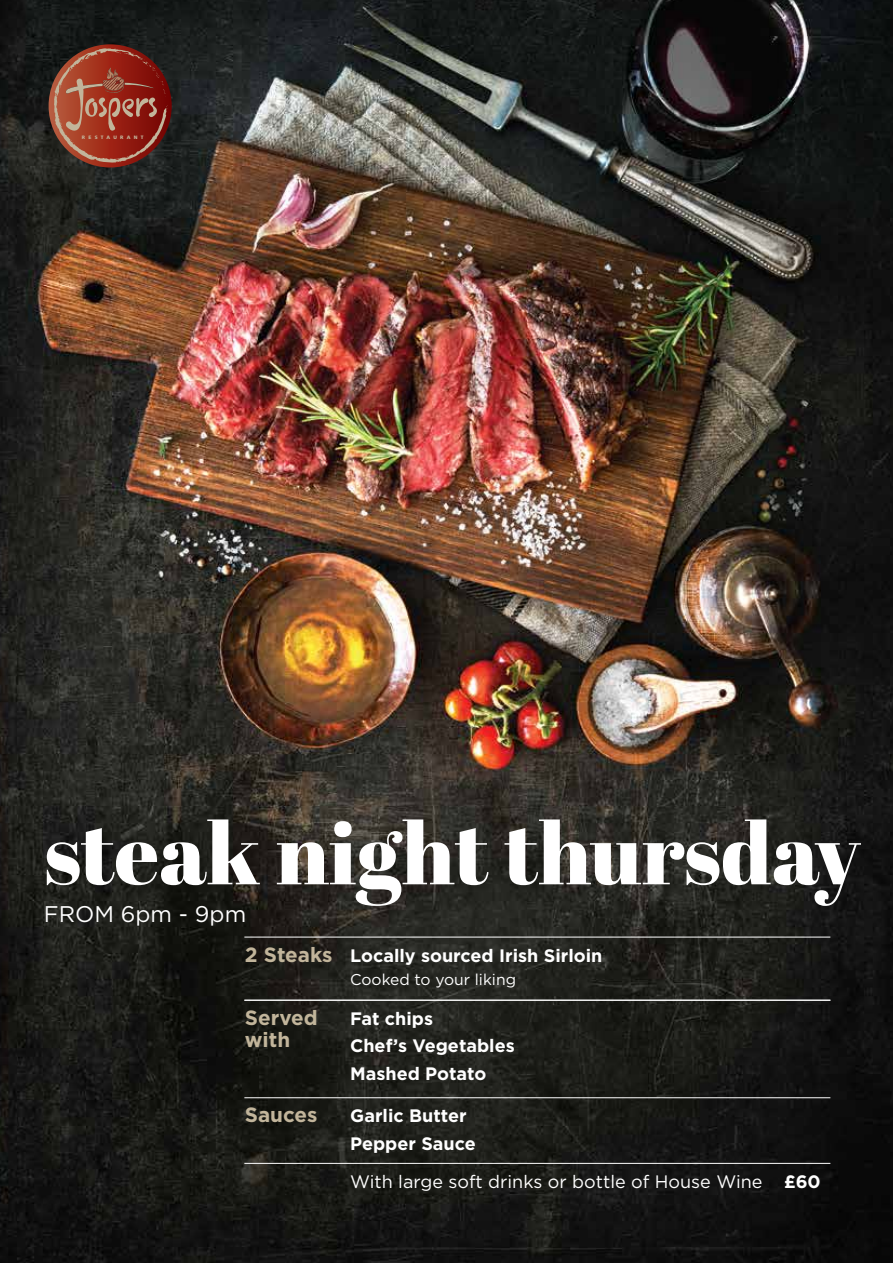
<style>
.page{position:relative;width:893px;height:1263px;background:#fff}
.page>*{position:absolute;margin:0;border:0;box-sizing:border-box;transform-origin:0 0}
.t1{font:86.4px "Abril Fatface";color:#fff}
.t2{font:22.65px "Gotham";color:#fff}
.t3{font:700 20.55px/22.5px "Gotham";color:#c2b59b}
.t4{font:700 18px/27.5px "Gotham";color:#fff}
.t5{font:18px "Gotham";color:#fff}
.t6{font:15.6px "Gotham";color:#fff}
.t7{font:900 4.8px "Frutiger";letter-spacing:.665em;color:#c2b59b}
.s1{font-size:20.55px;color:#c2b59b}
.s2{font-weight:700}
</style>
<div class="page">
<img style="left:0;top:0;width:893px;height:1263px">
<svg style="left:49px;top:44px;width:123px;height:123px;background:#83392b"></svg>
<hr style="left:244px;top:937px;width:586px;height:1px;background:#fff">
<hr style="left:244px;top:1000px;width:586px;height:1px;background:#fff">
<hr style="left:244px;top:1097px;width:586px;height:1px;background:#fff">
<hr style="left:244px;top:1163px;width:586px;height:1px;background:#fff">
<p class="t7" style="left:82px;top:134px;width:63px">RESTAURANT</p>
<h1 class="t1" style="left:44px;top:793px;width:818px">steak night thursday</h1>
<p class="t2" style="left:44px;top:899px;width:204px">FROM 6pm - 9pm</p>
<p class="t4" style="left:245px;top:941px;width:359px"><span class="s1">2 Steaks</span> Locally sourced Irish Sirloin</p>
<p class="t6" style="left:350px;top:970px;width:167px">Cooked to your liking</p>
<p class="t3" style="left:245px;top:1006px;width:74px">Served with</p>
<p class="t4" style="left:350px;top:1004px;width:166px">Fat chips<br>Chef’s Vegetables<br>Mashed Potato</p>
<p class="t3" style="left:245px;top:1103px;width:74px">Sauces</p>
<p class="t4" style="left:350px;top:1102px;width:127px">Garlic Butter<br>Pepper Sauce</p>
<p class="t5" style="left:350px;top:1170px;width:472px">With large soft drinks or bottle of House Wine <span class="s2">£60</span></p>
</div>
